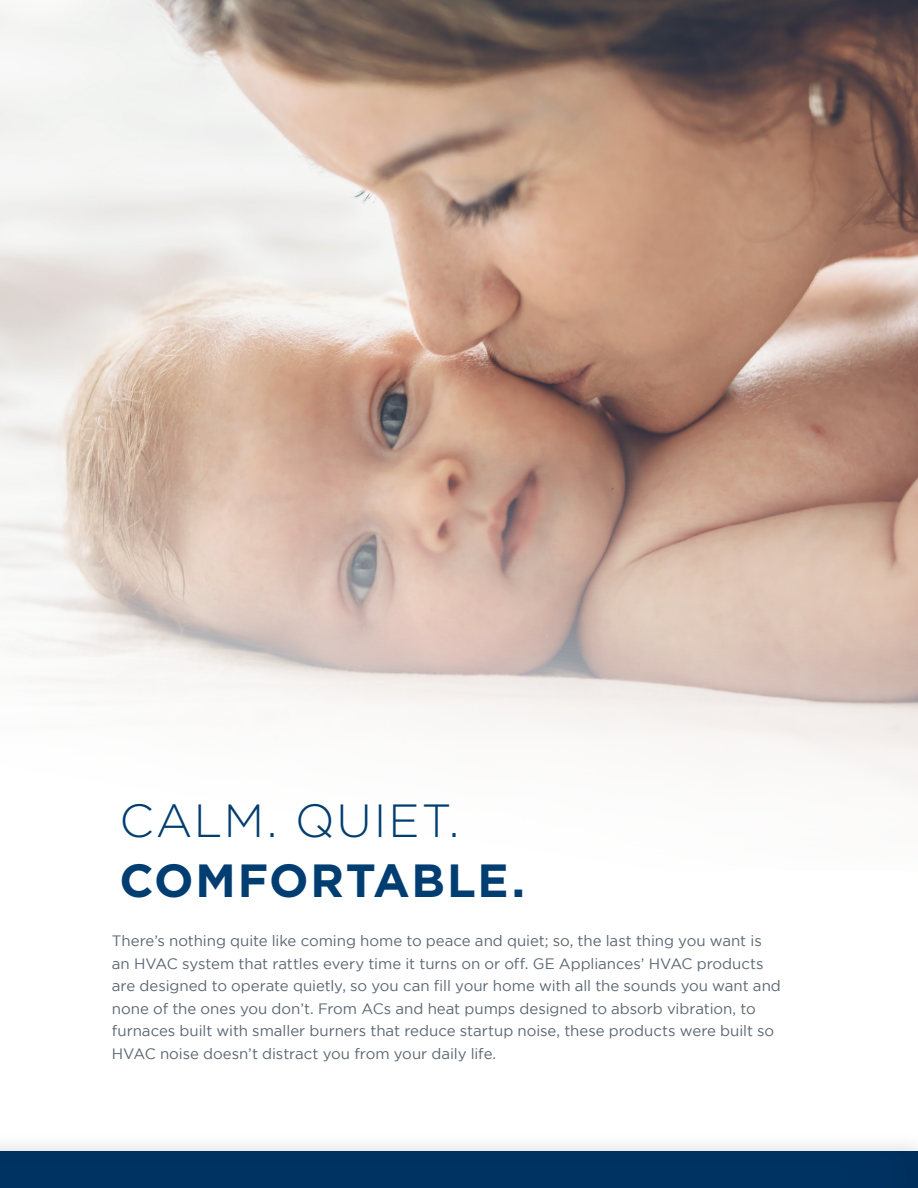
<style>
.page{position:relative;width:918px;height:1188px;background:#fff}
.page>*{position:absolute;margin:0;border:0;box-sizing:border-box;transform-origin:0 0}
.t1{font:700 46.5px "Gotham";letter-spacing:.035em;color:#003d71}
.t2{font:300 46.5px "Gotham";letter-spacing:.04em;color:#003d71}
.t3{font:15px/22.5px "Gotham";color:#5a6671}
</style>
<div class="page">
<img style="left:0;top:0;width:918px;height:788px">
<div style="left:0;top:1132px;width:918px;height:56px;background:#fafafa"></div>
<div style="left:0;top:1149px;width:918px;height:39px;background:#003262"></div>
<p class="t2" style="left:119px;top:791px;width:342px">CALM. QUIET.</p>
<p class="t1" style="left:119px;top:850px;width:407px">COMFORTABLE.</p>
<p class="t3" style="left:112px;top:930px;width:670px">There’s nothing quite like coming home to peace and quiet; so, the last thing you want is an HVAC system that rattles every time it turns on or off. GE Appliances’ HVAC products are designed to operate quietly, so you can fill your home with all the sounds you want and none of the ones you don’t. From ACs and heat pumps designed to absorb vibration, to furnaces built with smaller burners that reduce startup noise, these products were built so HVAC noise doesn’t distract you from your daily life.</p>
</div>
